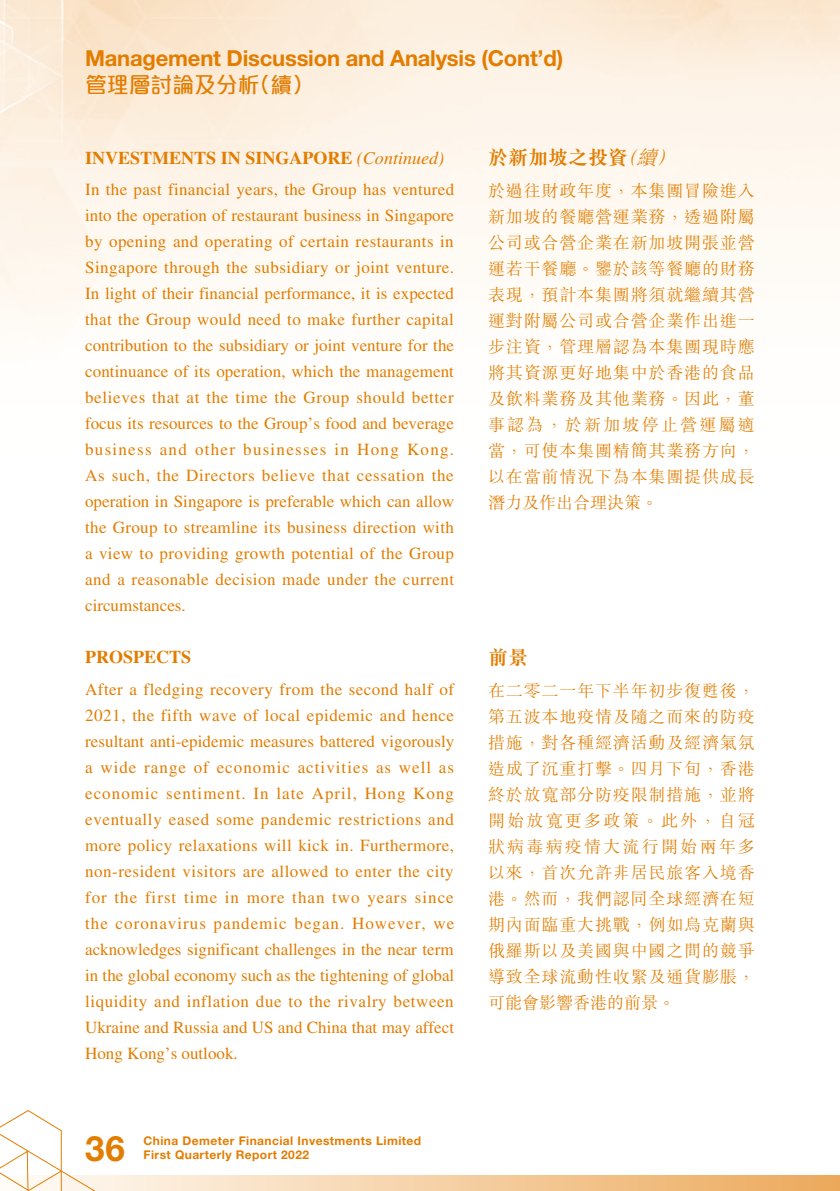
<style>
.page{position:relative;width:840px;height:1191px;background:#fff}
.page>*{position:absolute;margin:0;border:0;box-sizing:border-box;transform-origin:0 0}
.t1{font:700 35px "Helvetica Neue LT Std";color:#e27d00}
.t2{font:700 22px "Helvetica Neue LT Std";letter-spacing:-.01em;color:#e27d00}
.t3{font:500 22px "M Elle HK";letter-spacing:-.01em;color:#e27d00}
.t4{font:700 20px "M Sung HK";color:#e27d00}
.t5{font:700 18px "Times LT Std";color:#e27d00}
.t6{font:17px/26px "Times LT Std";color:#e27d00;text-align:justify}
.t7{font:300 17px/26px "M Sung HK";letter-spacing:.05em;color:#e27d00;text-align:justify}
.t8{font:700 12px "Helvetica Neue LT Std";letter-spacing:.035em;color:#e27d00}
.s1{font-weight:400;font-style:italic}
.s2{font-weight:300;font-style:italic}
</style>
<div class="page">
<svg style="left:140px;top:1175px;width:699px;height:16px;background:#f4cc9c"></svg>
<svg style="left:0;top:1110px;width:140px;height:81px"></svg>
<p class="t2" style="left:85px;top:45px;width:479px">Management Discussion and Analysis (Cont’d)</p>
<p class="t3" style="left:85px;top:74px;width:230px">管理層討論及分析（續）</p>
<p class="t5" style="left:85px;top:147px;width:360px">INVESTMENTS IN SINGAPORE <span class="s1">(Continued)</span></p>
<p class="t6" style="left:85px;top:176px;width:370px">In the past financial years, the Group has ventured into the operation of restaurant business in Singapore by opening and operating of certain restaurants in Singapore through the subsidiary or joint venture.<br>In light of their financial performance, it is expected that the Group would need to make further capital contribution to the subsidiary or joint venture for the continuance of its operation, which the management believes that at the time the Group should better focus its resources to the Group’s food and beverage business and other businesses in Hong Kong.<br>As such, the Directors believe that cessation the operation in Singapore is preferable which can allow the Group to streamline its business direction with a view to providing growth potential of the Group and a reasonable decision made under the current circumstances.</p>
<p class="t5" style="left:85px;top:646px;width:108px">PROSPECTS</p>
<p class="t6" style="left:85px;top:676px;width:370px">After a fledging recovery from the second half of 2021, the fifth wave of local epidemic and hence resultant anti-epidemic measures battered vigorously a wide range of economic activities as well as economic sentiment. In late April, Hong Kong eventually eased some pandemic restrictions and more policy relaxations will kick in. Furthermore, non-resident visitors are allowed to enter the city for the first time in more than two years since the coronavirus pandemic began. However, we acknowledges significant challenges in the near term in the global economy such as the tightening of global liquidity and inflation due to the rivalry between Ukraine and Russia and US and China that may affect Hong Kong’s outlook.</p>
<h1 class="t1" style="left:85px;top:1127px;width:41px">36</h1>
<p class="t8" style="left:143px;top:1133px;width:279px">China Demeter Financial Investments Limited</p>
<p class="t8" style="left:143px;top:1147px;width:167px">First Quarterly Report 2022</p>
<p class="t4" style="left:488px;top:148px;width:196px">於新加坡之投資<span class="s2">（續）</span></p>
<p class="t7" style="left:488px;top:177px;width:268px">於過往財政年度，本集團冒險進入新加坡的餐廳營運業務，透過附屬公司或合營企業在新加坡開張並營運若干餐廳。鑒於該等餐廳的財務表現，預計本集團將須就繼續其營運對附屬公司或合營企業作出進一步注資，管理層認為本集團現時應將其資源更好地集中於香港的食品及飲料業務及其他業務。因此，董事認為，於新加坡停止營運屬適當，可使本集團精簡其業務方向，以在當前情況下為本集團提供成長潛力及作出合理決策。</p>
<p class="t4" style="left:488px;top:648px;width:41px">前景</p>
<p class="t7" style="left:488px;top:677px;width:268px">在二零二一年下半年初步復甦後，第五波本地疫情及隨之而來的防疫措施，對各種經濟活動及經濟氣氛造成了沉重打擊。四月下旬，香港終於放寬部分防疫限制措施，並將開始放寬更多政策。此外，自冠狀病毒病疫情大流行開始兩年多以來，首次允許非居民旅客入境香港。然而，我們認同全球經濟在短期內面臨重大挑戰，例如烏克蘭與俄羅斯以及美國與中國之間的競爭導致全球流動性收緊及通貨膨脹，可能會影響香港的前景。</p>
</div>
